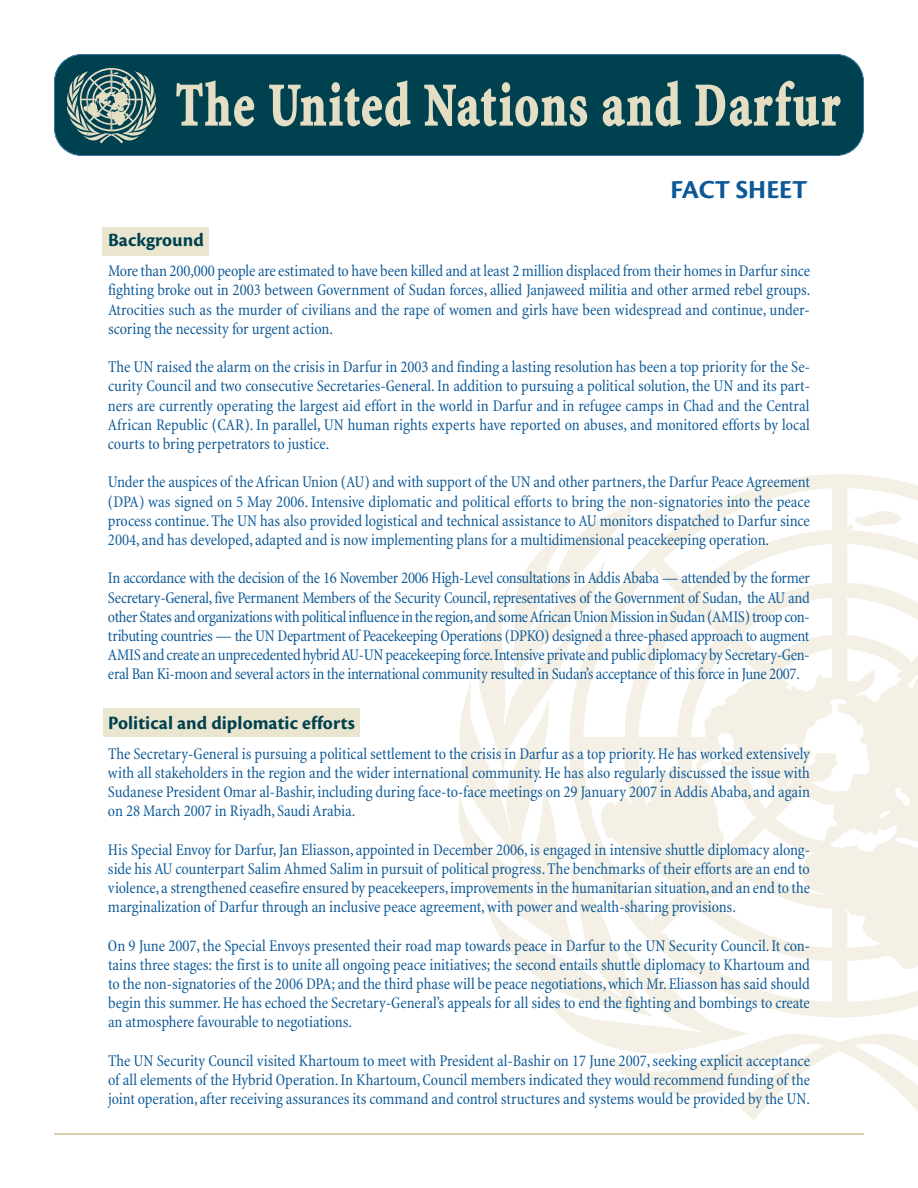
<style>
.page{position:relative;width:918px;height:1188px;background:#fff}
.page>*{position:absolute;margin:0;border:0;box-sizing:border-box;transform-origin:0 0}
.t1{font:105px "UN Logo";color:#e4dec4}
.t2{font:700 condensed 61.2px "Minion";letter-spacing:.04em;color:#e4dec4;scale:.83 1}
.t3{font:700 27px "Cronos Pro";letter-spacing:-.005em;color:#0c5896}
.t4{font:700 19.5px "Cronos Pro";letter-spacing:.005em;color:#004150}
.t5{font:condensed 16.5px/19.2px "Minion";letter-spacing:-.005em;color:#0c5896;text-align:justify}
</style>
<div class="page">
<div style="left:103px;top:708px;width:257px;height:29px;background:#eae5cf"></div>
<div style="left:102px;top:227px;width:107px;height:29px;background:#eae5cf"></div>
<hr style="left:54px;top:1133px;width:810px;height:2px;background:#cfc193">
<div style="left:55px;top:55px;width:808px;height:100px;background:#004150;border-radius:27px"></div>
<div style="left:54px;top:54px;width:810px;height:102px;border:2px solid #0c5896;border-radius:28px"></div>
<svg style="left:459px;top:488px;width:374px;height:593px"></svg>
<h1 class="t1" style="left:62px;top:43px;width:101px">asdf</h1>
<h2 class="t2" style="left:176px;top:82px;width:802px">The United Nations and Darfur</h2>
<h3 class="t3" style="left:671px;top:180px;width:138px">FACT SHEET</h3>
<p class="t4" style="left:108px;top:233px;width:97px">Background</p>
<p class="t5" style="left:108px;top:263px;width:704px">More than 200,000 people are estimated to have been killed and at least 2 million displaced from their homes in Darfur since fighting broke out in 2003 between Government of Sudan forces, allied Janjaweed militia and other armed rebel groups.<br>Atrocities such as the murder of civilians and the rape of women and girls have been widespread and continue, under&shy;scoring the necessity for urgent action.</p>
<p class="t5" style="left:108px;top:359px;width:704px">The UN raised the alarm on the crisis in Darfur in 2003 and finding a lasting resolution has been a top priority for the Se&shy;curity Council and two consecutive Secretaries-General.In addition to pursuing a political solution, the UN and its part&shy;ners are currently operating the largest aid effort in the world in Darfur and in refugee camps in Chad and the Central African Republic (CAR). In parallel, UN human rights experts have reported on abuses, and monitored efforts by local courts to bring perpetrators to justice.</p>
<p class="t5" style="left:108px;top:474px;width:704px">Under the auspices of theAfrican Union (AU) and with support of the UN and other partners,the Darfur PeaceAgreement (DPA) was signed on 5 May 2006. Intensive diplomatic and political efforts to bring the non-signatories into the peace process continue. The UN has also provided logistical and technical assistance to AU monitors dispatched to Darfur since 2004, and has developed, adapted and is now implementing plans for a multidimensional peacekeeping operation.</p>
<p class="t5" style="left:108px;top:570px;width:703px">In accordance with the decision of the 16 November 2006 High-Level consultations in Addis Ababa — attended by the former Secretary-General,five Permanent Members of the Security Council,representatives of the Government of Sudan, the AU and other States and organizationswith political influenceintheregion,and someAfricanUnionMissioninSudan(AMIS)troop con&shy;tributing countries — the UN Department of Peacekeeping Operations (DPKO) designed a three-phased approach to augment AMIS and create an unprecedented hybridAU-UNpeacekeeping force.Intensive private and public diplomacy by Secretary-Gen&shy;eral Ban Ki-moon and several actors in the international community resulted in Sudan’s acceptance of this force in June 2007.</p>
<p class="t4" style="left:108px;top:715px;width:249px">Political and diplomatic efforts</p>
<p class="t5" style="left:108px;top:745px;width:704px">The Secretary-General is pursuing a political settlement to the crisis in Darfur as a top priority.He has worked extensively with all stakeholders in the region and the wider international community.He has also regularly discussed the issue with Sudanese President Omar al-Bashir,including during face-to-face meetings on 29 January 2007 inAddisAbaba, and again on 28 March 2007 in Riyadh, Saudi Arabia.</p>
<p class="t5" style="left:108px;top:841px;width:704px">His Special Envoy for Darfur,Jan Eliasson, appointed in December 2006, is engaged in intensive shuttle diplomacy along&shy;side his AU counterpart Salim Ahmed Salim in pursuit of political progress.The benchmarks of their efforts are an end to violence,a strengthened ceasefire ensured by peacekeepers,improvements in the humanitarian situation,and an end to the marginalization of Darfur through an inclusive peace agreement,with power and wealth-sharing provisions.</p>
<p class="t5" style="left:108px;top:937px;width:704px">On 9 June 2007, the Special Envoys presented their road map towards peace in Darfur to the UN Security Council.It con&shy;tains three stages: the first is to unite all ongoing peace initiatives; the second entails shuttle diplomacy to Khartoum and to the non-signatories of the 2006 DPA; and the third phase will be peace negotiations,which Mr.Eliasson has said should begin this summer.He has echoed the Secretary-General’s appeals for all sides to end the fighting and bombings to create an atmosphere favourable to negotiations.</p>
<p class="t5" style="left:108px;top:1052px;width:704px">The UN Security Council visited Khartoum to meet with President al-Bashir on 17 June 2007,seeking explicit acceptance of all elements of the Hybrid Operation.In Khartoum, Council members indicated they would recommend funding of the joint operation, after receiving assurances its command and control structures and systems would be provided by the UN.</p>
</div>
